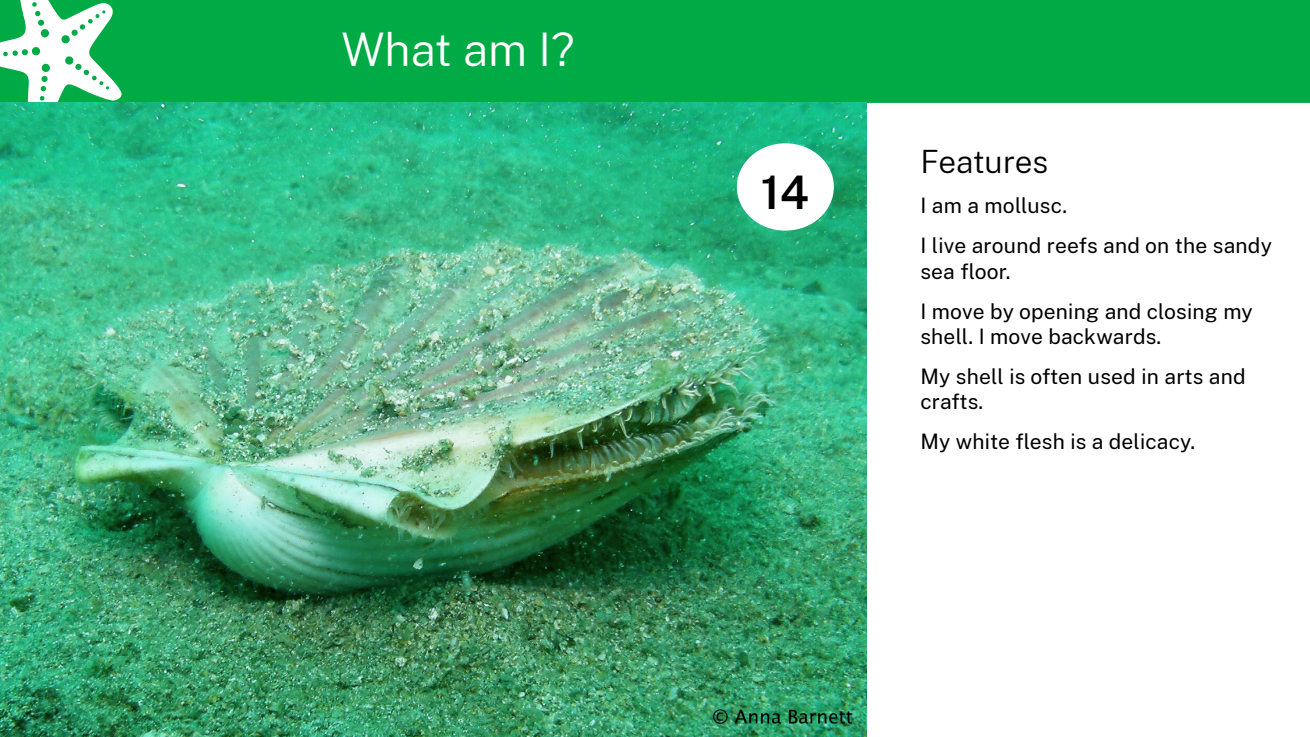
<style>
.page{position:relative;width:1310px;height:737px;background:#fff}
.page>*{position:absolute;margin:0;border:0;box-sizing:border-box;transform-origin:0 0}
.t1{font:300 45.5px "Public Sans";color:#fff}
.MEA-Title{font:600 45.5px "Public Sans";color:#000}
.MEA-Heading{font:300 31.5px "Public Sans";letter-spacing:-.005em;color:#000}
.Body_copy{font:21px/25.2px "Public Sans";letter-spacing:.01em;color:#000}
</style>
<div class="page">
<div style="left:0;top:0;width:1310px;height:103px;background:#00aa45"></div>
<img style="left:0;top:103px;width:866px;height:634px">
<div style="left:737px;top:143px;width:97px;height:88px;background:#fff;border-radius:50%"></div>
<h1 class="t1" style="left:341px;top:18px;width:235px">What am I?</h1>
<p class="MEA-Title" style="left:761px;top:159px;width:50px">14</p>
<p class="MEA-Heading" style="left:920px;top:140px;width:129px">Features</p>
<p class="Body_copy" style="left:920px;top:192px;width:148px">I am a mollusc.</p>
<p class="Body_copy" style="left:920px;top:232px;width:353px">I live around reefs and on the sandy sea floor.</p>
<p class="Body_copy" style="left:920px;top:297px;width:334px">I move by opening and closing my shell. I move backwards.</p>
<p class="Body_copy" style="left:920px;top:363px;width:327px">My shell is often used in arts and crafts.</p>
<p class="Body_copy" style="left:920px;top:428px;width:276px">My white flesh is a delicacy.</p>
</div>
